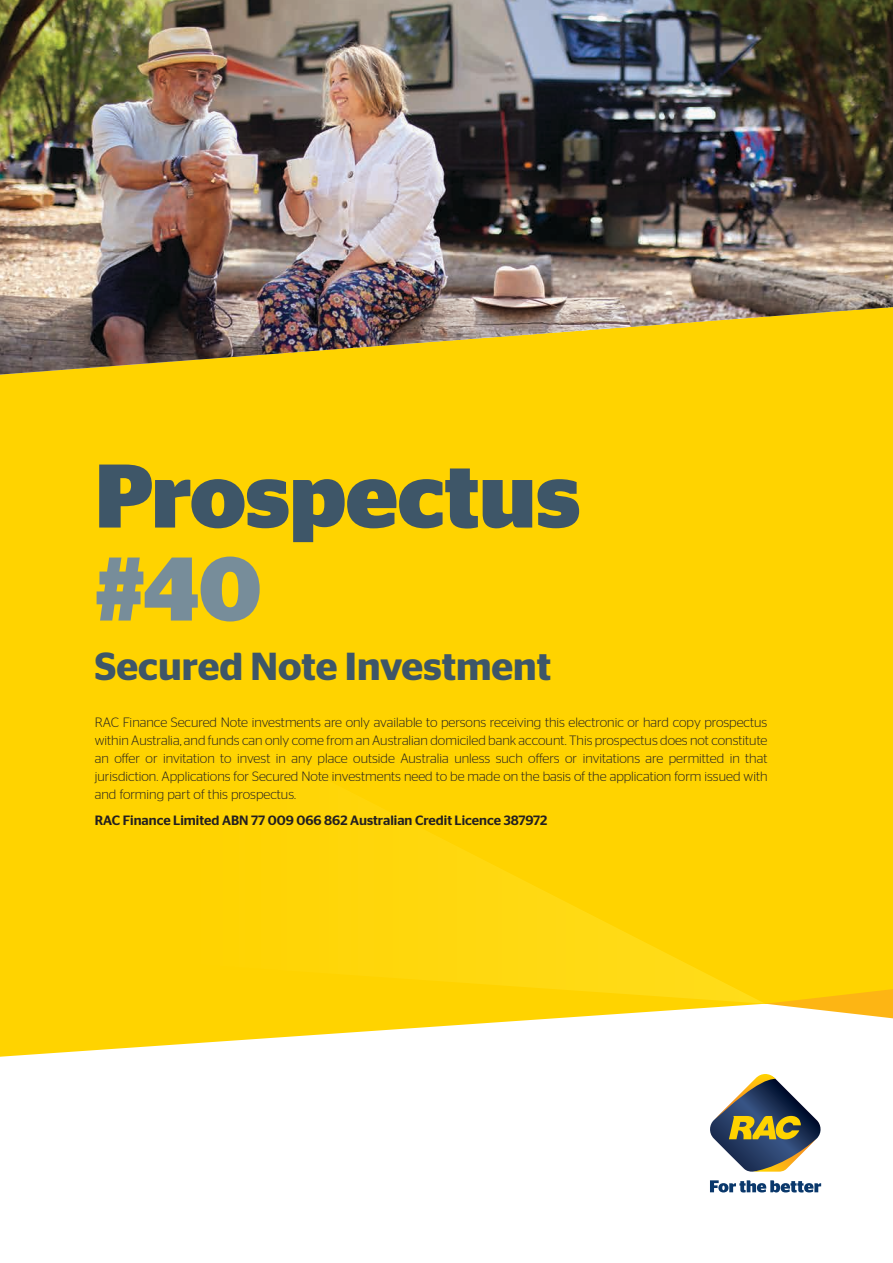
<style>
.page{position:relative;width:893px;height:1263px;background:#fff}
.page>*{position:absolute;margin:0;border:0;box-sizing:border-box;transform-origin:0 0}
.t1{font:700 90px "Stag Sans";letter-spacing:-.005em;color:#3e5668}
.t2{font:700 90px "Stag Sans";color:#778d9a}
.t3{font:600 39px "Stag Sans";color:#3e5668}
.t4{font:300 13.5px/18px "Stag Sans";color:#231f20;text-align:justify}
.t5{font:500 13.5px "Stag Sans";color:#231f20}
</style>
<div class="page">
<div style="left:0;top:0;width:893px;height:1004px;background:#ffd300"></div>
<svg style="left:358px;top:797px;width:303px;height:154px"></svg>
<svg style="left:767px;top:989px;width:126px;height:29px"></svg>
<svg style="left:0;top:951px;width:764px;height:106px"></svg>
<svg style="left:710px;top:1180px;width:111px;height:12px"></svg>
<svg style="left:710px;top:1074px;width:111px;height:98px"></svg>
<img style="left:0;top:0;width:893px;height:375px">
<h1 class="t1" style="left:95px;top:444px;width:487px">Prospectus</h1>
<h1 class="t2" style="left:95px;top:537px;width:168px">#40</h1>
<h2 class="t3" style="left:95px;top:643px;width:458px">Secured Note Investment</h2>
<p class="t4" style="left:95px;top:713px;width:674px">RAC Finance Secured Note investments are only available to persons receiving this electronic or hard copy prospectus within Australia, and funds can only come from an Australian domiciled bank account. This prospectus does not constitute an offer or invitation to invest in any place outside Australia unless such offers or invitations are permitted in that jurisdiction. Applications for Secured Note investments need to be made on the basis of the application form issued with and forming part of this prospectus.</p>
<p class="t5" style="left:95px;top:813px;width:454px">RAC Finance Limited ABN 77 009 066 862 Australian Credit Licence 387972</p>
</div>
